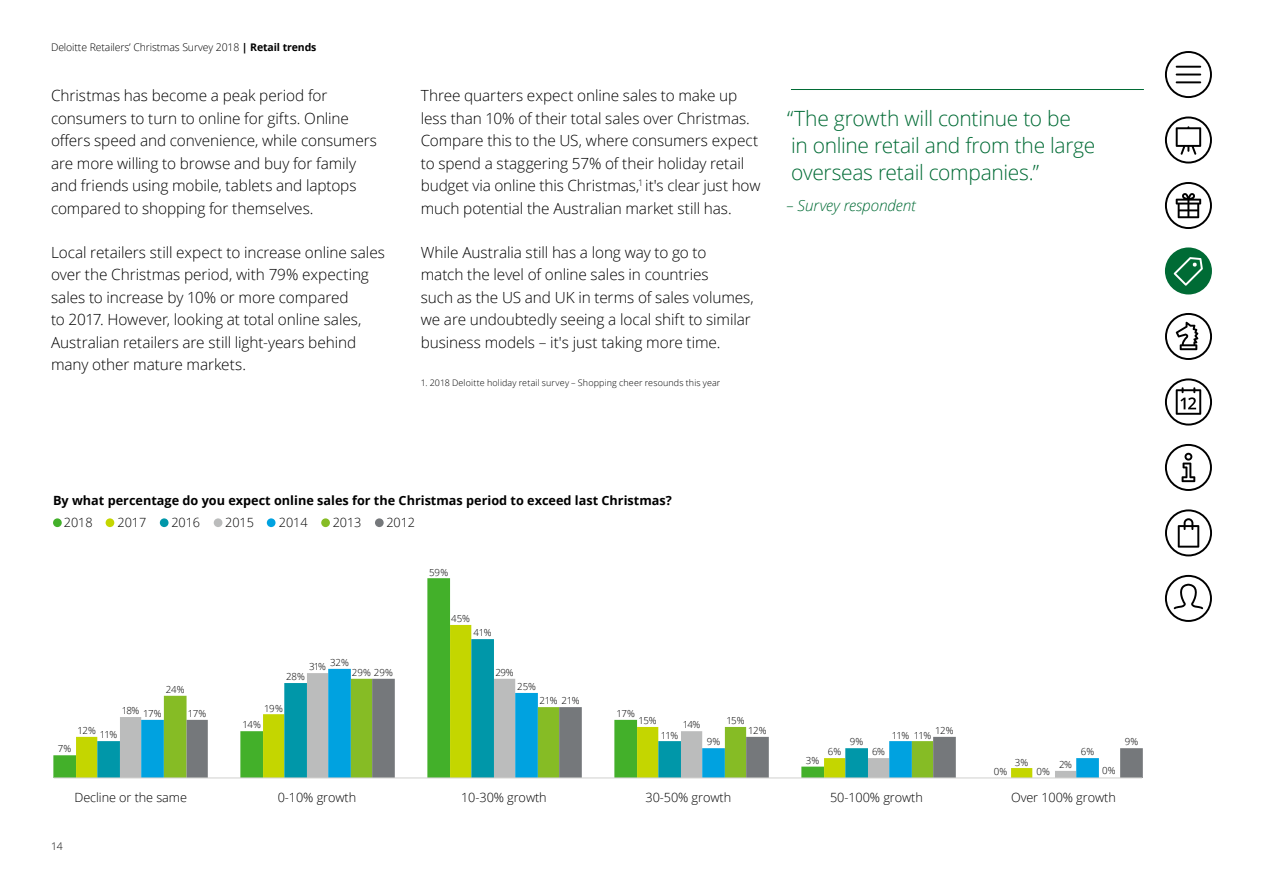
<style>
.page{position:relative;width:1263px;height:893px;background:#fff}
.page>*{position:absolute;margin:0;border:0;box-sizing:border-box;transform-origin:0 0}
.t1{font:300 21px/27px "Open Sans";letter-spacing:-.015em;color:#006b35}
.t2{font:300 15.3px/22.5px "Open Sans";letter-spacing:-.005em;color:#000}
.t3{font:italic 300 15.3px "Open Sans";letter-spacing:-.01em;color:#006b35}
.t4{font:300 12.75px "Open Sans";letter-spacing:-.005em;color:#000001}
.t5{font:700 12.75px "Open Sans";color:#000001}
.t6{font:300 10.5px "Open Sans";letter-spacing:-.01em;color:#000}
.t7{font:300 9.75px "Open Sans";letter-spacing:-.055em;color:#000001}
.t8{font:300 9px "Open Sans";letter-spacing:.015em;color:#000}
.s1{font-weight:700}
</style>
<div class="page">
<svg style="left:53px;top:578px;width:418px;height:200px"></svg>
<svg style="left:76px;top:625px;width:396px;height:153px"></svg>
<svg style="left:97px;top:639px;width:397px;height:139px"></svg>
<svg style="left:120px;top:673px;width:21px;height:105px;fill:#bbbcbc"></svg>
<svg style="left:141px;top:669px;width:374px;height:109px"></svg>
<svg style="left:164px;top:679px;width:23px;height:99px;fill:#86bc25"></svg>
<svg style="left:187px;top:679px;width:956px;height:99px"></svg>
<hr style="left:54px;top:778px;width:1088px;height:1px;background:#d0d0ce">
<div style="left:53px;top:518px;width:9px;height:9px;background:#43b02a;border-radius:50%"></div>
<div style="left:106px;top:518px;width:8px;height:9px;background:#c4d600;border-radius:50%"></div>
<div style="left:160px;top:518px;width:9px;height:9px;background:#0097a9;border-radius:50%"></div>
<div style="left:214px;top:518px;width:8px;height:9px;background:#bbbcbc;border-radius:50%"></div>
<div style="left:267px;top:518px;width:8px;height:9px;background:#00a2e0;border-radius:50%"></div>
<div style="left:321px;top:518px;width:9px;height:9px;background:#86bc25;border-radius:50%"></div>
<div style="left:375px;top:518px;width:9px;height:9px;background:#75787b;border-radius:50%"></div>
<hr style="left:791px;top:89px;width:353px;height:1px;background:#006b35">
<svg style="left:1165px;top:51px;width:47px;height:47px"></svg>
<svg style="left:1165px;top:117px;width:47px;height:47px"></svg>
<svg style="left:1165px;top:509px;width:47px;height:47px"></svg>
<svg style="left:1165px;top:182px;width:47px;height:47px"></svg>
<svg style="left:1165px;top:378px;width:47px;height:48px"></svg>
<svg style="left:1165px;top:444px;width:47px;height:47px"></svg>
<svg style="left:1165px;top:313px;width:47px;height:47px"></svg>
<svg style="left:1165px;top:575px;width:47px;height:47px"></svg>
<svg style="left:1165px;top:247px;width:47px;height:47px"></svg>
<p class="t6" style="left:51px;top:40px;width:267px">Deloitte Retailers’ Christmas Survey 2018 <span class="s1">| Retail trends</span></p>
<p class="t2" style="left:51px;top:84px;width:327px">Christmas has become a peak period for consumers to turn to online for gifts. Online offers speed and convenience, while consumers are more willing to browse and buy for family and friends using mobile, tablets and laptops compared to shopping for themselves.</p>
<p class="t2" style="left:51px;top:240px;width:335px">Local retailers still expect to increase online sales over the Christmas period, with 79% expecting sales to increase by 10% or more compared<br>to 2017. However, looking at total online sales, Australian retailers are still light-years behind many other mature markets.</p>
<p class="t2" style="left:421px;top:84px;width:341px">Three quarters expect online sales to make up less than 10% of their total sales over Christmas.<br>Compare this to the US, where consumers expect to spend a staggering 57% of their holiday retail budget via online this Christmas,<sup>1</sup> it's clear just how much potential the Australian market still has.</p>
<p class="t2" style="left:421px;top:240px;width:334px">While Australia still has a long way to go to<br>match the level of online sales in countries<br>such as the US and UK in terms of sales volumes, we are undoubtedly seeing a local shift to similar business models – it's just taking more time.</p>
<p class="t8" style="left:421px;top:377px;width:301px">1. 2018 Deloitte holiday retail survey – Shopping cheer resounds this year</p>
<h1 class="t1" style="left:787px;top:104px;width:310px">“The growth will continue to be<br>in online retail and from the large overseas retail companies.”</h1>
<p class="t3" style="left:786px;top:195px;width:131px">– Survey respondent</p>
<p class="t5" style="left:53px;top:491px;width:620px">By what percentage do you expect online sales for the Christmas period to exceed last Christmas?</p>
<p class="t4" style="left:64px;top:514px;width:30px">2018</p>
<p class="t4" style="left:118px;top:514px;width:30px">2017</p>
<p class="t4" style="left:171px;top:514px;width:30px">2016</p>
<p class="t4" style="left:225px;top:514px;width:30px">2015</p>
<p class="t4" style="left:279px;top:514px;width:30px">2014</p>
<p class="t4" style="left:333px;top:514px;width:30px">2013</p>
<p class="t4" style="left:386px;top:514px;width:30px">2012</p>
<p class="t7" style="left:429px;top:565px;width:21px">59%</p>
<p class="t7" style="left:451px;top:612px;width:20px">45%</p>
<p class="t7" style="left:474px;top:626px;width:20px">41%</p>
<p class="t7" style="left:309px;top:658px;width:41px">31% 32%</p>
<p class="t7" style="left:352px;top:666px;width:43px">29% 29%</p>
<p class="t7" style="left:286px;top:670px;width:21px">28%</p>
<p class="t7" style="left:496px;top:666px;width:19px">29%</p>
<p class="t7" style="left:166px;top:683px;width:20px">24%</p>
<p class="t7" style="left:517px;top:680px;width:20px">25%</p>
<p class="t7" style="left:122px;top:705px;width:41px">18% 17%</p>
<p class="t7" style="left:77px;top:726px;width:41px">12% 11%</p>
<p class="t7" style="left:58px;top:742px;width:15px">7%</p>
<p class="t7" style="left:188px;top:706px;width:20px">17%</p>
<p class="t7" style="left:264px;top:701px;width:20px">19%</p>
<p class="t7" style="left:242px;top:718px;width:20px">14%</p>
<p class="t7" style="left:539px;top:694px;width:42px">21% 21%</p>
<p class="t7" style="left:616px;top:707px;width:20px">17%</p>
<p class="t7" style="left:638px;top:714px;width:20px">15%</p>
<p class="t7" style="left:726px;top:714px;width:20px">15%</p>
<p class="t7" style="left:683px;top:718px;width:19px">14%</p>
<p class="t7" style="left:748px;top:724px;width:20px">12%</p>
<p class="t7" style="left:661px;top:728px;width:19px">11%</p>
<p class="t7" style="left:707px;top:735px;width:15px">9%</p>
<p class="t7" style="left:806px;top:754px;width:15px">3%</p>
<p class="t7" style="left:828px;top:745px;width:15px">6%</p>
<p class="t7" style="left:850px;top:735px;width:15px">9%</p>
<p class="t7" style="left:872px;top:745px;width:14px">6%</p>
<p class="t7" style="left:935px;top:724px;width:20px">12%</p>
<p class="t7" style="left:892px;top:728px;width:41px">11% 11%</p>
<p class="t7" style="left:994px;top:765px;width:15px">0%</p>
<p class="t7" style="left:1015px;top:755px;width:15px">3%</p>
<p class="t7" style="left:1036px;top:765px;width:15px">0%</p>
<p class="t7" style="left:1059px;top:758px;width:14px">2%</p>
<p class="t7" style="left:1081px;top:745px;width:15px">6%</p>
<p class="t7" style="left:1102px;top:764px;width:15px">0%</p>
<p class="t4" style="left:74px;top:788px;width:114px">Decline or the same</p>
<p class="t4" style="left:278px;top:788px;width:80px">0-10% growth</p>
<p class="t4" style="left:461px;top:788px;width:87px">10-30% growth</p>
<p class="t4" style="left:645px;top:788px;width:87px">30-50% growth</p>
<p class="t4" style="left:830px;top:788px;width:94px">50-100% growth</p>
<p class="t4" style="left:1011px;top:788px;width:106px">Over 100% growth</p>
<p class="t7" style="left:1125px;top:735px;width:15px">9%</p>
<p class="t6" style="left:51px;top:839px;width:13px">14</p>
</div>
